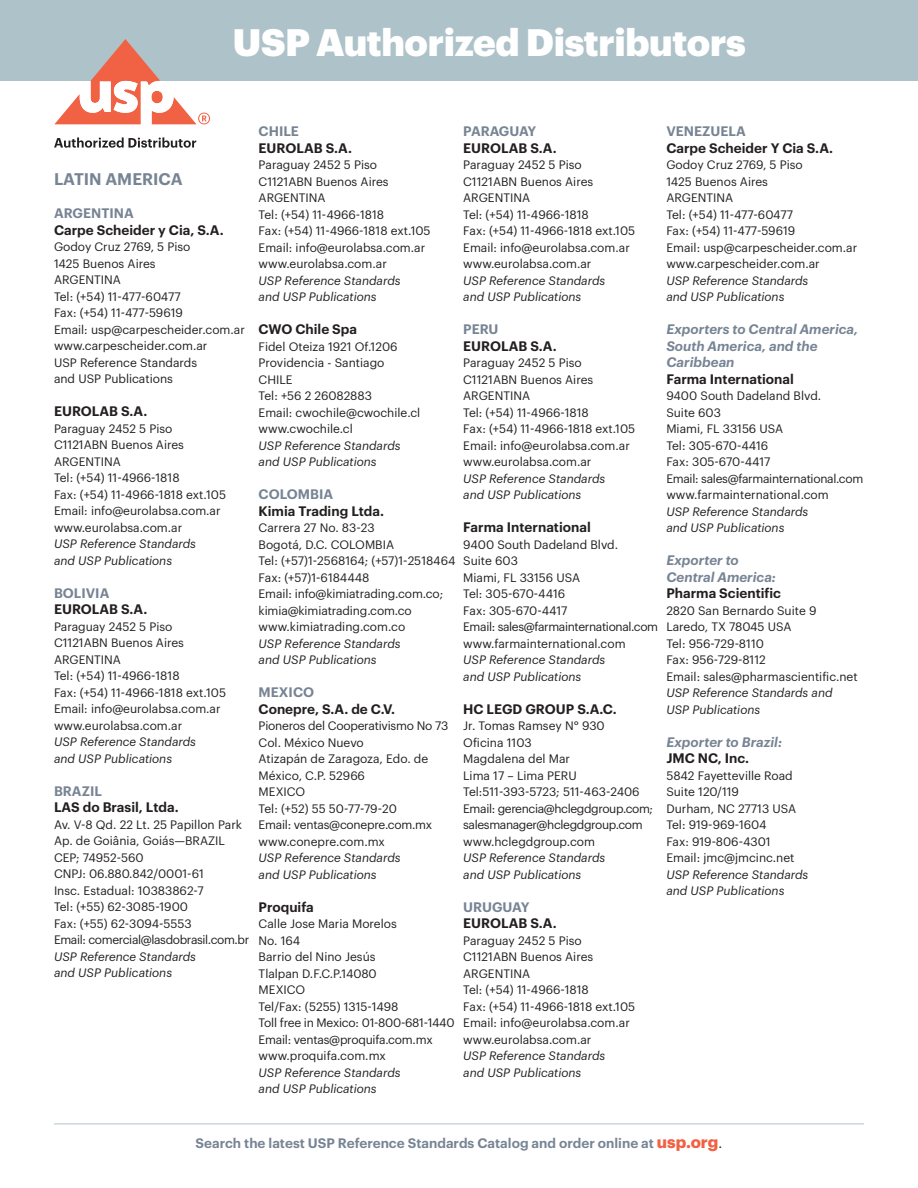
<style>
.page{position:relative;width:918px;height:1188px;background:#fff}
.page>*{position:absolute;margin:0;border:0;box-sizing:border-box;transform-origin:0 0}
.t1{font:900 37.5px "Graphik";letter-spacing:-.01em;color:#fff}
.t2{font:600 16.5px "Graphik";color:#778494}
.t3{font:600 13.5px "Graphik";color:#231f20}
.t4{font:600 13.5px "Graphik";color:#778494}
.t5{font:italic 600 13.5px/16.5px "Graphik";color:#778494}
.t6{font:600 13.5px "Graphik";letter-spacing:-.035em;color:#778494}
.t7{font:12px/16.5px "Graphik";color:#231f20}
.t8{font:italic 12px/16.5px "Graphik";color:#231f20}
.s1{font-weight:700;font-size:16.5px;color:#f16143}
.s2{font-weight:400;color:#231f20}
</style>
<div class="page">
<div style="left:0;top:0;width:918px;height:81px;background:#adc2c9"></div>
<svg style="left:54px;top:137px;width:142px;height:11px"></svg>
<svg style="left:54px;top:39px;width:156px;height:85px"></svg>
<hr style="left:54px;top:1124px;width:810px;height:1px;background:#adc2c9">
<h1 class="t1" style="left:232px;top:13px;width:515px">USP Authorized Distributors</h1>
<h2 class="t2" style="left:54px;top:167px;width:130px">LATIN AMERICA</h2>
<p class="t4" style="left:54px;top:203px;width:81px">ARGENTINA</p>
<p class="t3" style="left:54px;top:220px;width:171px">Carpe Scheider y Cia, S.A.</p>
<p class="t7" style="left:54px;top:238px;width:192px">Godoy Cruz 2769, 5 Piso<br>1425 Buenos Aires<br>ARGENTINA<br>Tel: (+54) 11-477-60477<br>Fax: (+54) 11-477-59619<br>Email: usp@carpescheider.com.ar www.carpescheider.com.ar<br>USP Reference Standards<br>and USP Publications</p>
<p class="t3" style="left:54px;top:401px;width:95px">EUROLAB S.A.</p>
<p class="t7" style="left:54px;top:419px;width:174px">Paraguay 2452 5 Piso<br>C1121ABN Buenos Aires<br>ARGENTINA<br>Tel: (+54) 11-4966-1818<br>Fax: (+54) 11-4966-1818 ext.105<br>Email: info@eurolabsa.com.ar www.eurolabsa.com.ar</p>
<p class="t8" style="left:54px;top:535px;width:144px">USP Reference Standards and USP Publications</p>
<p class="t4" style="left:54px;top:583px;width:57px">BOLIVIA</p>
<p class="t3" style="left:54px;top:599px;width:95px">EUROLAB S.A.</p>
<p class="t7" style="left:54px;top:617px;width:174px">Paraguay 2452 5 Piso<br>C1121ABN Buenos Aires<br>ARGENTINA<br>Tel: (+54) 11-4966-1818<br>Fax: (+54) 11-4966-1818 ext.105<br>Email: info@eurolabsa.com.ar www.eurolabsa.com.ar</p>
<p class="t8" style="left:54px;top:733px;width:144px">USP Reference Standards and USP Publications</p>
<p class="t4" style="left:54px;top:781px;width:50px">BRAZIL</p>
<p class="t3" style="left:54px;top:797px;width:126px">LAS do Brasil, Ltda.</p>
<p class="t7" style="left:54px;top:815px;width:197px">Av. V-8 Qd. 22 Lt. 25 Papillon Park<br>Ap. de Goiânia, Goiás—BRAZIL<br>CEP; 74952-560<br>CNPJ: 06.880.842/0001-61<br>Insc. Estadual: 10383862-7<br>Tel: (+55) 62-3085-1900<br>Fax: (+55) 62-3094-5553<br>Email: comercial@lasdobrasil.com.br</p>
<p class="t8" style="left:54px;top:947px;width:144px">USP Reference Standards and USP Publications</p>
<p class="t4" style="left:259px;top:121px;width:42px">CHILE</p>
<p class="t3" style="left:259px;top:138px;width:95px">EUROLAB S.A.</p>
<p class="t7" style="left:259px;top:156px;width:174px">Paraguay 2452 5 Piso<br>C1121ABN Buenos Aires<br>ARGENTINA<br>Tel: (+54) 11-4966-1818<br>Fax: (+54) 11-4966-1818 ext.105<br>Email: info@eurolabsa.com.ar www.eurolabsa.com.ar</p>
<p class="t8" style="left:259px;top:271px;width:144px">USP Reference Standards and USP Publications</p>
<p class="t3" style="left:259px;top:319px;width:100px">CWO Chile Spa</p>
<p class="t7" style="left:259px;top:337px;width:163px">Fidel Oteiza 1921 Of.1206<br>Providencia - Santiago<br>CHILE<br>Tel: +56 2 26082883<br>Email: cwochile@cwochile.cl www.cwochile.cl</p>
<p class="t8" style="left:259px;top:436px;width:144px">USP Reference Standards and USP Publications</p>
<p class="t4" style="left:259px;top:484px;width:76px">COLOMBIA</p>
<p class="t3" style="left:259px;top:501px;width:127px">Kimia Trading Ltda.</p>
<p class="t7" style="left:259px;top:519px;width:198px">Carrera 27 No. 83-23<br>Bogotá, D.C. COLOMBIA<br>Tel: (+57)1-2568164; (+57)1-2518464<br>Fax: (+57)1-6184448<br>Email: info@kimiatrading.com.co; kimia@kimiatrading.com.co www.kimiatrading.com.co</p>
<p class="t8" style="left:259px;top:634px;width:144px">USP Reference Standards and USP Publications</p>
<p class="t4" style="left:259px;top:682px;width:57px">MEXICO</p>
<p class="t3" style="left:259px;top:699px;width:138px">Conepre, S.A. de C.V.</p>
<p class="t7" style="left:259px;top:717px;width:191px">Pioneros del Cooperativismo No 73<br>Col. México Nuevo<br>Atizapán de Zaragoza, Edo. de<br>México, C.P. 52966<br>MEXICO<br>Tel: (+52) 55 50-77-79-20<br>Email: ventas@conepre.com.mx www.conepre.com.mx</p>
<p class="t8" style="left:259px;top:849px;width:144px">USP Reference Standards and USP Publications</p>
<p class="t3" style="left:259px;top:897px;width:57px">Proquifa</p>
<p class="t7" style="left:259px;top:915px;width:197px">Calle Jose Maria Morelos<br>No. 164<br>Barrio del Nino Jesús<br>Tlalpan D.F.C.P.14080<br>MEXICO<br>Tel/Fax: (5255) 1315-1498<br>Toll free in Mexico: 01-800-681-1440<br>Email: ventas@proquifa.com.mx www.proquifa.com.mx</p>
<p class="t8" style="left:259px;top:1063px;width:144px">USP Reference Standards and USP Publications</p>
<p class="t6" style="left:463px;top:121px;width:75px">PARAGUAY</p>
<p class="t3" style="left:463px;top:138px;width:95px">EUROLAB S.A.</p>
<p class="t7" style="left:463px;top:156px;width:174px">Paraguay 2452 5 Piso<br>C1121ABN Buenos Aires<br>ARGENTINA<br>Tel: (+54) 11-4966-1818<br>Fax: (+54) 11-4966-1818 ext.105<br>Email: info@eurolabsa.com.ar www.eurolabsa.com.ar</p>
<p class="t8" style="left:463px;top:271px;width:144px">USP Reference Standards and USP Publications</p>
<p class="t4" style="left:463px;top:319px;width:37px">PERU</p>
<p class="t3" style="left:463px;top:336px;width:95px">EUROLAB S.A.</p>
<p class="t7" style="left:463px;top:354px;width:174px">Paraguay 2452 5 Piso<br>C1121ABN Buenos Aires<br>ARGENTINA<br>Tel: (+54) 11-4966-1818<br>Fax: (+54) 11-4966-1818 ext.105<br>Email: info@eurolabsa.com.ar www.eurolabsa.com.ar</p>
<p class="t8" style="left:463px;top:469px;width:144px">USP Reference Standards and USP Publications</p>
<p class="t3" style="left:463px;top:517px;width:129px">Farma International</p>
<p class="t7" style="left:463px;top:535px;width:196px">9400 South Dadeland Blvd.<br>Suite 603<br>Miami, FL 33156 USA<br>Tel: 305-670-4416<br>Fax: 305-670-4417<br>Email: sales@farmainternational.com www.farmainternational.com</p>
<p class="t8" style="left:463px;top:651px;width:144px">USP Reference Standards and USP Publications</p>
<p class="t3" style="left:463px;top:699px;width:155px">HC LEGD GROUP S.A.C.</p>
<p class="t7" style="left:463px;top:717px;width:191px">Jr. Tomas Ramsey N° 930<br>Oficina 1103<br>Magdalena del Mar<br>Lima 17 – Lima PERU<br>Tel:511-393-5723; 511-463-2406<br>Email: gerencia@hclegdgroup.com; salesmanager@hclegdgroup.com www.hclegdgroup.com</p>
<p class="t8" style="left:463px;top:849px;width:144px">USP Reference Standards and USP Publications</p>
<p class="t4" style="left:463px;top:897px;width:68px">URUGUAY</p>
<p class="t3" style="left:463px;top:913px;width:95px">EUROLAB S.A.</p>
<p class="t7" style="left:463px;top:931px;width:174px">Paraguay 2452 5 Piso<br>C1121ABN Buenos Aires<br>ARGENTINA<br>Tel: (+54) 11-4966-1818<br>Fax: (+54) 11-4966-1818 ext.105<br>Email: info@eurolabsa.com.ar www.eurolabsa.com.ar</p>
<p class="t8" style="left:463px;top:1047px;width:144px">USP Reference Standards and USP Publications</p>
<p class="t4" style="left:666px;top:121px;width:81px">VENEZUELA</p>
<p class="t3" style="left:666px;top:138px;width:168px">Carpe Scheider Y Cia S.A.</p>
<p class="t7" style="left:666px;top:156px;width:192px">Godoy Cruz 2769, 5 Piso<br>1425 Buenos Aires<br>ARGENTINA<br>Tel: (+54) 11-477-60477<br>Fax: (+54) 11-477-59619<br>Email: usp@carpescheider.com.ar www.carpescheider.com.ar</p>
<p class="t8" style="left:666px;top:271px;width:144px">USP Reference Standards and USP Publications</p>
<p class="t5" style="left:666px;top:320px;width:193px">Exporters to Central America,<br>South America, and the<br>Caribbean</p>
<p class="t3" style="left:666px;top:369px;width:129px">Farma International</p>
<p class="t7" style="left:666px;top:387px;width:199px">9400 South Dadeland Blvd.<br>Suite 603<br>Miami, FL 33156 USA<br>Tel: 305-670-4416<br>Fax: 305-670-4417<br>Email: sales@farmainternational.com www.farmainternational.com</p>
<p class="t8" style="left:666px;top:502px;width:144px">USP Reference Standards and USP Publications</p>
<p class="t5" style="left:666px;top:551px;width:111px">Exporter to<br>Central America:</p>
<p class="t3" style="left:666px;top:583px;width:116px">Pharma Scientific</p>
<p class="t7" style="left:666px;top:601px;width:193px">2820 San Bernardo Suite 9<br>Laredo, TX 78045 USA<br>Tel: 956-729-8110<br>Fax: 956-729-8112<br>Email: sales@pharmascientific.net</p>
<p class="t8" style="left:666px;top:684px;width:168px">USP Reference Standards and<br>USP Publications</p>
<p class="t5" style="left:666px;top:733px;width:117px">Exporter to Brazil:</p>
<p class="t3" style="left:666px;top:748px;width:84px">JMC NC, Inc.</p>
<p class="t7" style="left:666px;top:766px;width:131px">5842 Fayetteville Road<br>Suite 120/119<br>Durham, NC 27713 USA<br>Tel: 919-969-1604<br>Fax: 919-806-4301<br>Email: jmc@jmcinc.net</p>
<p class="t8" style="left:666px;top:865px;width:144px">USP Reference Standards and USP Publications</p>
<p class="t4" style="left:196px;top:1132px;width:528px">Search the latest USP Reference Standards Catalog and order online at <span class="s1">usp.org</span><span class="s2">.</span></p>
</div>
